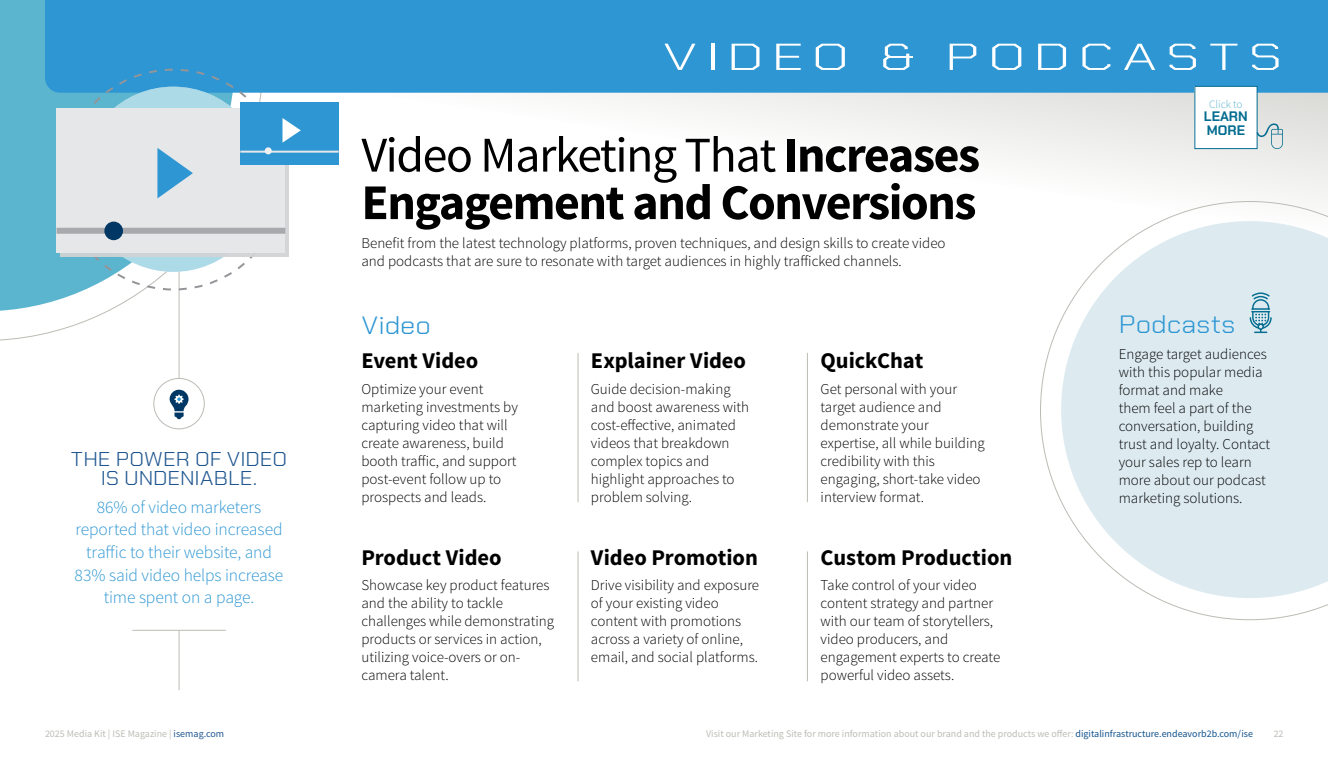
<style>
.page{position:relative;width:1328px;height:765px;background:#fff}
.page>*{position:absolute;margin:0;border:0;box-sizing:border-box;transform-origin:0 0}
.t1{font:700 50px/47.5px "Source Sans Pro";letter-spacing:-.03em;color:#000}
.t2{font:300 37.5px "Chakra Petch";letter-spacing:.15em;color:#fff;scale:1.5 1}
.t3{font:300 25px "Chakra Petch";color:#2d96d3;scale:1.1 1}
.t4{font:700 22.5px "Source Sans Pro";letter-spacing:-.005em;color:#000}
.t5{font:300 20px/18.8px "Chakra Petch";letter-spacing:.005em;color:#1f568f;text-align:center;scale:1.1 1}
.t6{font:300 17.5px/22.6px "Source Sans Pro";letter-spacing:-.01em;color:#2d96d3;text-align:center}
.t7{font:300 15px/18px "Source Sans Pro";color:#000}
.t8{font:700 13.75px/13.4px "Chakra Petch";color:#036c90}
.t9{font:300 11.25px "Source Sans Pro";color:#5cb5cf}
.t10{font:10px "Source Sans Pro";color:#bcbcb6}
.s1{font-weight:400}
.s2{color:#1f568f}
.s3{color:#12538c}
</style>
<div class="page">
<svg style="left:239px;top:93px;width:1089px;height:108px"></svg>
<svg style="left:1040px;top:201px;width:288px;height:419px"></svg>
<svg style="left:0;top:0;width:233px;height:311px;fill:#5cb5cf"></svg>
<div style="left:45px;top:0;width:1283px;height:93px;background:#2d96d3"></div>
<div style="left:153px;top:378px;width:52px;height:51px;border:1px solid #bcbcb6;border-radius:50%"></div>
<svg style="left:170px;top:389px;width:18px;height:30px"></svg>
<hr style="left:179px;top:260px;width:1px;height:118px;background:#bcbcb6">
<hr style="left:179px;top:630px;width:1px;height:60px;background:#bcbcb6">
<hr style="left:132px;top:630px;width:94px;height:1px;background:#bcbcb6">
<hr style="left:807px;top:353px;width:1px;height:149px;background:#bcbcb6">
<hr style="left:578px;top:353px;width:1px;height:149px;background:#bcbcb6">
<hr style="left:807px;top:551px;width:1px;height:130px;background:#bcbcb6">
<hr style="left:578px;top:551px;width:1px;height:130px;background:#bcbcb6">
<svg style="left:1249px;top:293px;width:22px;height:40px"></svg>
<div style="left:1194px;top:86px;width:63px;height:63px;background:#fff"></div>
<div style="left:1194px;top:86px;width:63px;height:63px;border:1px solid #036c90"></div>
<svg style="left:1256px;top:123px;width:26px;height:26px"></svg>
<div style="left:81px;top:87px;width:185px;height:185px;background:#addae7;border-radius:50%"></div>
<div style="left:60px;top:112px;width:229px;height:145px;background:#d1d3d4"></div>
<div style="left:57px;top:108px;width:228px;height:145px;background:#e6e7e8"></div>
<div style="left:240px;top:102px;width:99px;height:62px;background:#2d96d3"></div>
<div style="left:57px;top:228px;width:228px;height:6px;background:#a7a9ac"></div>
<hr style="left:240px;top:151px;width:99px;height:2px;background:#e6e7e8">
<div style="left:265px;top:147px;width:7px;height:7px;background:#f1f1f2;border-radius:50%"></div>
<div style="left:104px;top:222px;width:19px;height:18px;background:#003764;border-radius:50%"></div>
<svg style="left:157px;top:148px;width:36px;height:50px"></svg>
<svg style="left:282px;top:118px;width:19px;height:25px"></svg>
<h2 class="t2" style="left:663px;top:35px;width:414px">VIDEO &amp; PODCASTS</h2>
<h3 class="t5" style="left:71px;top:450px;width:198px">THE POWER OF VIDEO<br>IS UNDENIABLE.</h3>
<p class="t6" style="left:75px;top:496px;width:210px">86% of video marketers reported that video increased traffic to their website, and<br>83% said video helps increase time spent on a page.</p>
<h1 class="t1" style="left:361px;top:133px;width:620px"><span class="s1">Video Marketing That</span> Increases<br>Engagement and Conversions</h1>
<p class="t7" style="left:361px;top:234px;width:586px">Benefit from the latest technology platforms, proven techniques, and design skills to create video and podcasts that are sure to resonate with target audiences in highly trafficked channels.</p>
<h3 class="t3" style="left:361px;top:311px;width:65px">Video</h3>
<h3 class="t4" style="left:361px;top:347px;width:118px">Event Video</h3>
<p class="t7" style="left:361px;top:380px;width:158px">Optimize your event marketing investments by capturing video that will create awareness, build booth traffic, and support post-event follow up to prospects and leads.</p>
<h3 class="t4" style="left:361px;top:543px;width:142px">Product Video</h3>
<p class="t7" style="left:361px;top:577px;width:194px">Showcase key product features and the ability to tackle challenges while demonstrating products or services in action, utilizing voice-overs or on&shy;camera talent.</p>
<h3 class="t4" style="left:591px;top:347px;width:157px">Explainer Video</h3>
<p class="t7" style="left:591px;top:380px;width:160px">Guide decision-making and boost awareness with cost-effective, animated videos that breakdown complex topics and highlight approaches to problem solving.</p>
<h3 class="t4" style="left:591px;top:543px;width:168px">Video Promotion</h3>
<p class="t7" style="left:591px;top:577px;width:170px">Drive visibility and exposure of your existing video content with promotions across a variety of online, email, and social platforms.</p>
<h3 class="t4" style="left:820px;top:347px;width:104px">QuickChat</h3>
<p class="t7" style="left:820px;top:380px;width:166px">Get personal with your target audience and demonstrate your expertise, all while building credibility with this engaging, short-take video interview format.</p>
<h3 class="t4" style="left:820px;top:543px;width:193px">Custom Production</h3>
<p class="t7" style="left:820px;top:577px;width:181px">Take control of your video content strategy and partner with our team of storytellers, video producers, and engagement experts to create powerful video assets.</p>
<p class="t9" style="left:1209px;top:97px;width:35px">Click to</p>
<p class="t8" style="left:1204px;top:110px;width:45px">LEARN<br>MORE</p>
<h3 class="t3" style="left:1118px;top:310px;width:108px">Podcasts</h3>
<p class="t7" style="left:1118px;top:345px;width:153px">Engage target audiences with this popular media format and make<br>them feel a part of the conversation, building trust and loyalty. Contact your sales rep to learn more about our podcast marketing solutions.</p>
<p class="t10" style="left:45px;top:727px;width:181px">2025 Media Kit | ISE Magazine | <span class="s2">isemag.com</span></p>
<p class="t10" style="left:706px;top:727px;width:548px">Visit our Marketing Site for more information about our brand and the products we offer: <span class="s3">digitalinfrastructure.endeavorb2b.com/ise</span></p>
<p class="t10" style="left:1273px;top:727px;width:11px">22</p>
</div>
